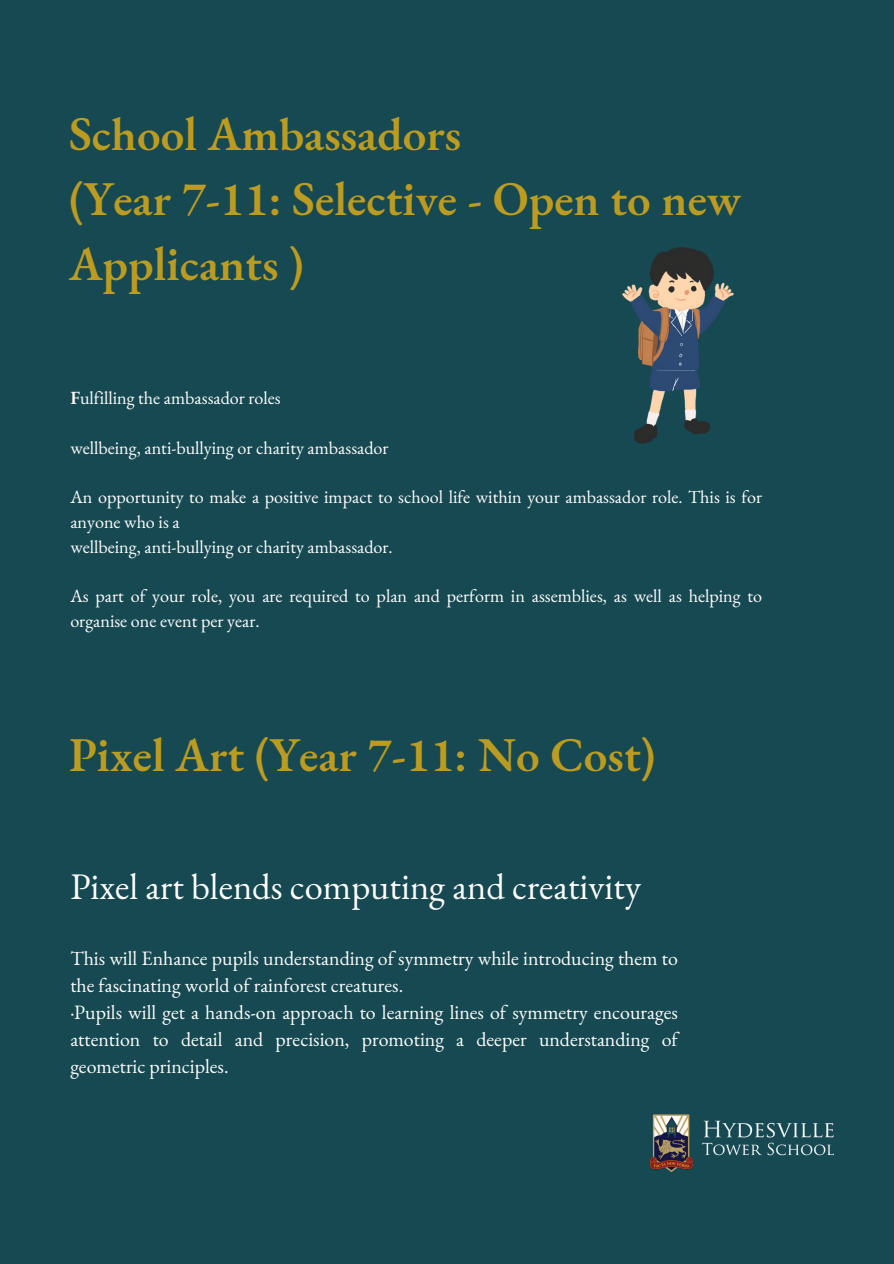
<style>
.page{position:relative;width:894px;height:1264px;background:#fff}
.page>*{position:absolute;margin:0;border:0;box-sizing:border-box;transform-origin:0 0}
.t1{font:600 47.25px/65.2px "EB Garamond";color:#bc9c20}
.t2{font:36.6px "EB Garamond";color:#fff}
.t3{font:19.8px/27px "EB Garamond";color:#fff}
.t4{font:18.15px/24.8px "EB Garamond";color:#fff}
.s1{font-weight:600}
</style>
<div class="page">
<div style="left:0;top:0;width:893px;height:1263px;background:#174952"></div>
<img style="left:650px;top:1114px;width:182px;height:58px">
<img style="left:622px;top:247px;width:111px;height:197px">
<p class="t1" style="left:69px;top:100px;width:673px">School Ambassadors<br>(Year 7-11: Selective - Open to new<br>Applicants )</p>
<p class="t4" style="left:70px;top:385px;width:212px"><span class="s1">F</span>ulfilling the ambassador roles</p>
<p class="t4" style="left:70px;top:435px;width:319px">wellbeing, anti-bullying or charity ambassador</p>
<h1 class="t4" style="left:70px;top:484px;width:693px">An opportunity to make a positive impact to school life within your ambassador role. This is for anyone who is a</h1>
<h2 class="t4" style="left:70px;top:534px;width:324px">wellbeing, anti-bullying or charity ambassador.</h2>
<p class="t4" style="left:70px;top:583px;width:693px">As part of your role, you are required to plan and perform in assemblies, as well as helping to organise one event per year.</p>
<p class="t1" style="left:69px;top:722px;width:587px">Pixel Art (Year 7-11: No Cost)</p>
<h1 class="t2" style="left:70px;top:862px;width:572px">Pixel art blends computing and creativity</h1>
<p class="t3" style="left:70px;top:944px;width:609px">This will Enhance pupils understanding of symmetry while introducing them to the fascinating world of rainforest creatures.</p>
<p class="t3" style="left:70px;top:998px;width:609px;text-align:justify">·Pupils will get a hands-on approach to learning lines of symmetry encourages attention to detail and precision, promoting a deeper understanding of geometric principles.</p>
</div>
